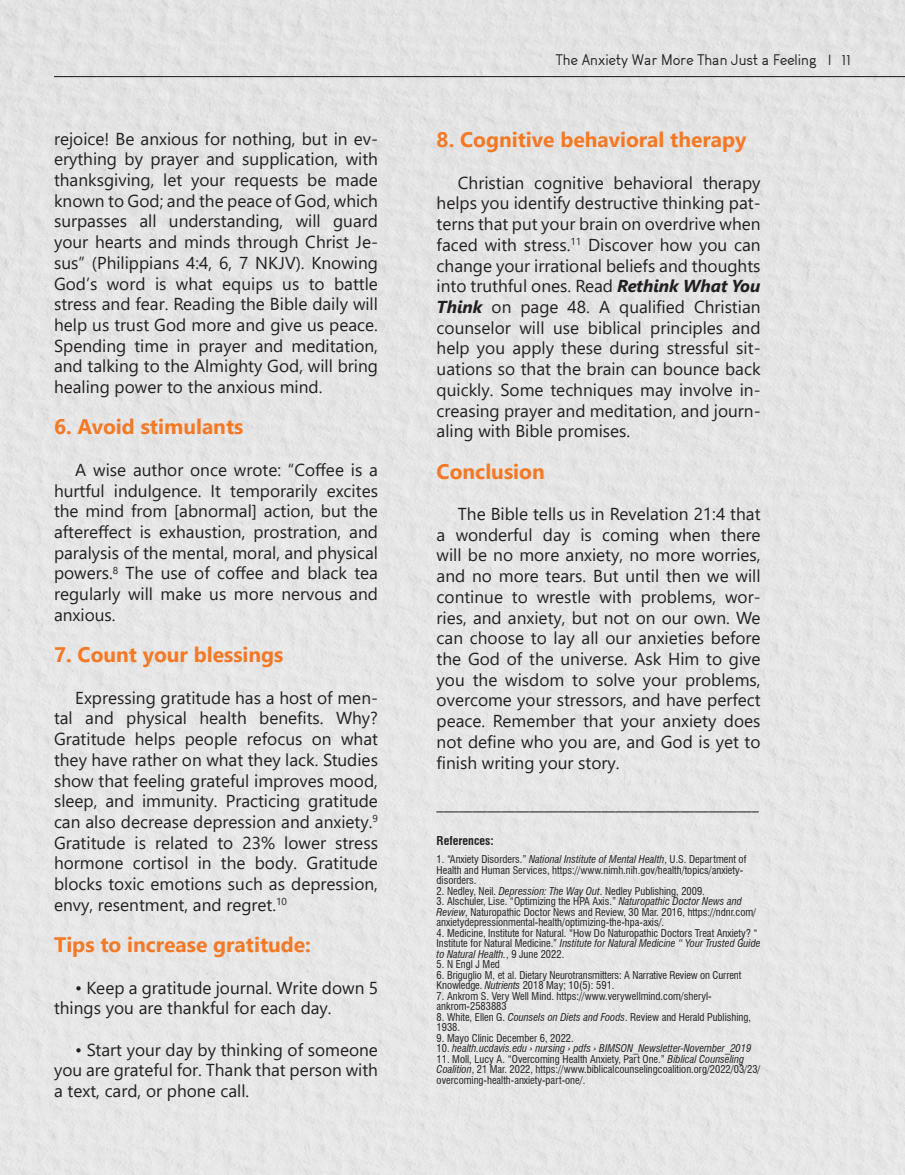
<style>
.page{position:relative;width:905px;height:1175px;background:#fff}
.page>*{position:absolute;margin:0;border:0;box-sizing:border-box;transform-origin:0 0}
.t1{font:700 21px "Segoe UI";color:#f47926}
.t2{font:17.25px/20.7px "Segoe UI";color:#231f20;text-align:justify}
.t3{font:15px "Arvin";color:#231f20}
.t4{font:700 condensed 12px "Swiss 721 BT";color:#231f20}
.Normal__Web{font:condensed 10.5px/10.5px "Swiss 721 BT";color:#231f20}
.List_Paragraph{font:italic condensed 10.5px "Swiss 721 BT";color:#231f20}
.s1{font-weight:700;font-style:italic}
.s2{font-style:italic}
.s3{font-style:normal}
</style>
<div class="page">
<div style="left:0;top:0;width:904px;height:1174px;background:#e5e5e5"></div>
<hr style="left:54px;top:76px;width:850px;height:1px;background:#231f20">
<p class="t2" style="left:54px;top:127px;width:325px">rejoice! Be anxious for nothing, but in ev&shy;erything by prayer and supplication, with thanksgiving, let your requests be made known to God; and the peace of God, which surpasses all understanding, will guard your hearts and minds through Christ Je&shy;sus” (Philippians 4:4, 6, 7 NKJV). Knowing God’s word is what equips us to battle stress and fear. Reading the Bible daily will help us trust God more and give us peace.<br>Spending time in prayer and meditation, and talking to the Almighty God, will bring healing power to the anxious mind.</p>
<p class="t1" style="left:54px;top:407px;width:191px">6. Avoid stimulants</p>
<p class="t2" style="left:54px;top:458px;width:325px;text-indent:21px">A wise author once wrote: “Coffee is a hurtful indulgence. It temporarily excites the mind from [abnormal] action, but the aftereffect is exhaustion, prostration, and paralysis of the mental, moral, and physical powers.<sup>8</sup> The use of coffee and black tea regularly will make us more nervous and anxious.</p>
<p class="t1" style="left:54px;top:635px;width:231px">7. Count your blessings</p>
<p class="t2" style="left:54px;top:685px;width:325px;text-indent:21px">Expressing gratitude has a host of men&shy;tal and physical health benefits. Why?<br>Gratitude helps people refocus on what they have rather on what they lack. Studies show that feeling grateful improves mood, sleep, and immunity. Practicing gratitude can also decrease depression and anxiety.<sup>9<br></sup>Gratitude is related to 23% lower stress hormone cortisol in the body. Gratitude blocks toxic emotions such as depression, envy, resentment, and regret.<sup>10</sup></p>
<p class="t1" style="left:54px;top:925px;width:258px">Tips to increase gratitude:</p>
<p class="t2" style="left:54px;top:975px;width:325px;text-indent:21px">• Keep a gratitude journal. Write down 5 things you are thankful for each day.</p>
<p class="t2" style="left:54px;top:1037px;width:325px;text-indent:21px">• Start your day by thinking of someone you are grateful for. Thank that person with a text, card, or phone call.</p>
<p class="t3" style="left:556px;top:51px;width:277px">The Anxiety War More Than Just a Feeling |</p>
<p class="t3" style="left:841px;top:51px;width:11px">11</p>
<p class="t1" style="left:436px;top:120px;width:311px">8. Cognitive behavioral therapy</p>
<p class="t2" style="left:436px;top:171px;width:325px;text-indent:21px">Christian cognitive behavioral therapy helps you identify destructive thinking pat&shy;terns that put your brain on overdrive when faced with stress.<sup>11</sup> Discover how you can change your irrational beliefs and thoughts into truthful ones. Read <span class="s1">Rethink What You Think</span> on page 48. A qualified Christian counselor will use biblical principles and help you apply these during stressful sit&shy;uations so that the brain can bounce back quickly. Some techniques may involve in&shy;creasing prayer and meditation, and journ&shy;aling with Bible promises.</p>
<p class="t1" style="left:436px;top:451px;width:110px">Conclusion</p>
<p class="t2" style="left:436px;top:502px;width:325px;text-indent:21px">The Bible tells us in Revelation 21:4 that a wonderful day is coming when there will be no more anxiety, no more worries, and no more tears. But until then we will continue to wrestle with problems, wor&shy;ries, and anxiety, but not on our own. We can choose to lay all our anxieties before the God of the universe. Ask Him to give you the wisdom to solve your problems, overcome your stressors, and have perfect peace. Remember that your anxiety does not define who you are, and God is yet to finish writing your story.</p>
<p class="t2" style="left:436px;top:792px;width:324px">_____________________________________________</p>
<p class="t4" style="left:436px;top:833px;width:59px">References:</p>
<p class="Normal__Web" style="left:436px;top:854px;width:311px">1. “Anxiety Disorders.” <span class="s2">National Institute of Mental Health</span>, U.S. Department of<br>Health and Human Services, https://www.nimh.nih.gov/health/topics/anxiety&shy;disorders.</p>
<p class="Normal__Web" style="left:436px;top:885px;width:270px">2. Nedley, Neil. <span class="s2">Depression: The Way Out</span>. Nedley Publishing, 2009.</p>
<p class="Normal__Web" style="left:436px;top:896px;width:321px">3. Alschuler, Lise. “Optimizing the HPA Axis.” <span class="s2">Naturopathic Doctor News and<br>Review</span>, Naturopathic Doctor News and Review, 30 Mar. 2016, https://ndnr.com/ anxietydepressionmental-health/optimizing-the-hpa-axis/.</p>
<p class="Normal__Web" style="left:436px;top:927px;width:325px">4. Medicine, Institute for Natural. “How Do Naturopathic Doctors Treat Anxiety? “<br>Institute for Natural Medicine.” <span class="s2">Institute for Natural Medicine “ Your Trusted Guide to Natural Health.</span>, 9 June 2022.</p>
<p class="Normal__Web" style="left:436px;top:959px;width:65px">5. N Engl J Med</p>
<p class="Normal__Web" style="left:436px;top:969px;width:306px">6. Briguglio M, et al. Dietary Neurotransmitters: A Narrative Review on Current<br>Knowledge. <span class="s2">Nutrients</span> 2018 May; 10(5): 591.</p>
<p class="Normal__Web" style="left:436px;top:990px;width:276px">7. Ankrom S. Very Well Mind. https://www.verywellmind.com/sheryl&shy;ankrom-2583883</p>
<p class="Normal__Web" style="left:436px;top:1011px;width:316px">8. White, Ellen G. <span class="s2">Counsels on Diets and Foods</span>. Review and Herald Publishing,<br>1938.</p>
<p class="Normal__Web" style="left:436px;top:1032px;width:139px">9. Mayo Clinic December 6, 2022.</p>
<p class="List_Paragraph" style="left:436px;top:1042px;width:316px"><span class="s3">10.</span> health.ucdavis.edu › nursing › pdfs › BIMSON_Newsletter-November_2019</p>
<p class="Normal__Web" style="left:436px;top:1053px;width:325px">11. Moll, Lucy A. “Overcoming Health Anxiety, Part One.” <span class="s2">Biblical Counseling<br>Coalition</span>, 21 Mar. 2022, https://www.biblicalcounselingcoalition.org/2022/03/23/ overcoming-health-anxiety-part-one/.</p>
</div>
